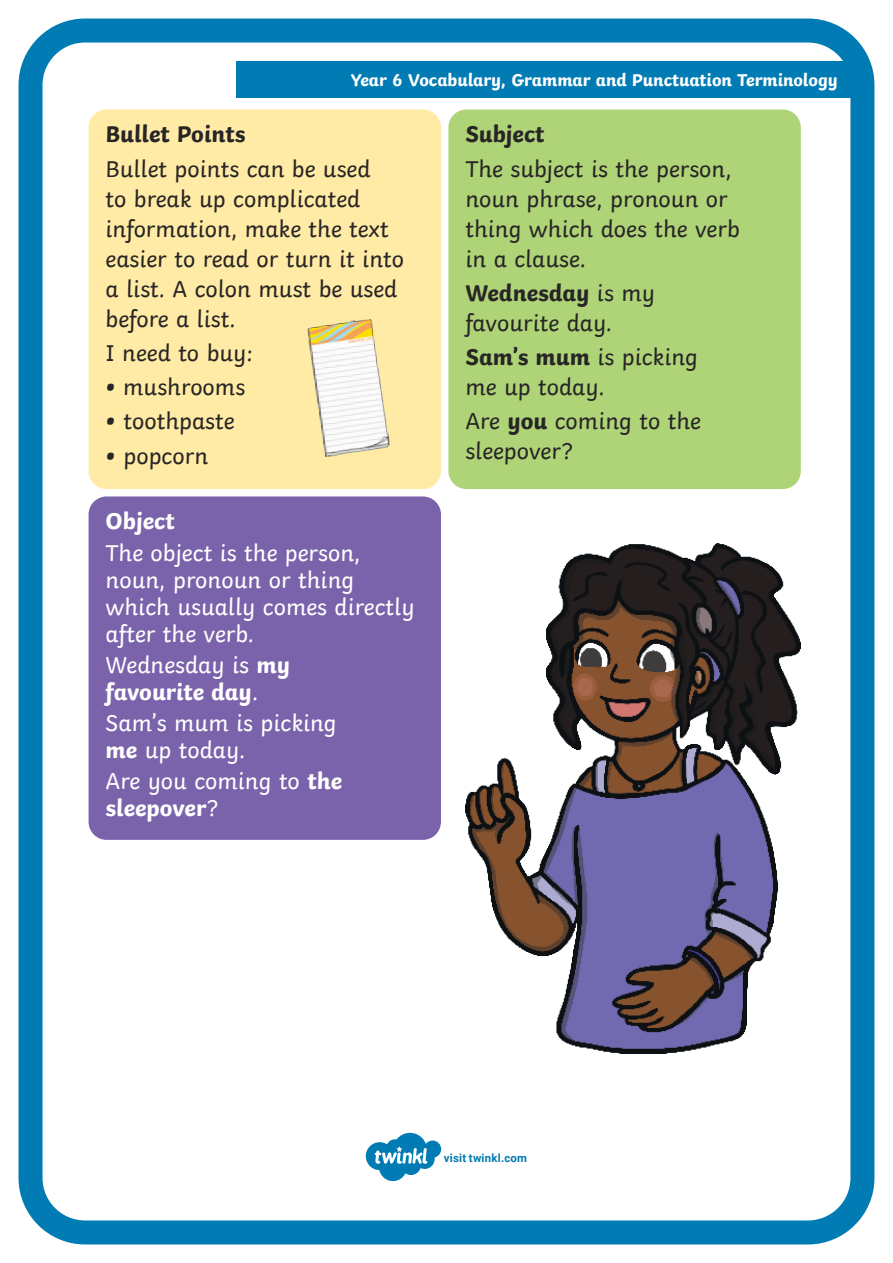
<style>
.page{position:relative;width:893px;height:1263px;background:#fff}
.page>*{position:absolute;margin:0;border:0;box-sizing:border-box;transform-origin:0 0}
.KS1_Body_Copy{font:24px/30px "Twinkl";color:#282526}
.KS1_Body_Copy-2{font:24px/27px "Twinkl";color:#fff}
.KS1_Body_Copy-3{font:700 24px/27px "Twinkl";color:#fff}
.KS1_Body_Copy-4{font:700 24px "Twinkl";color:#282526}
.t1{font:700 18px "Twinkl";letter-spacing:-.005em;color:#fff}
.Logo_URL_-_Colour{font:700 11.4px "Roboto";letter-spacing:.02em;color:#007bb3}
.s1{font-weight:700;font-size:27px}
.s2{font-weight:400}
.s3{font-weight:700}
</style>
<div class="page">
<div style="left:236px;top:62px;width:623px;height:36px;background:#007bb3"></div>
<div style="left:89px;top:109px;width:352px;height:380px;background:#ffeba5;border-radius:18px"></div>
<div style="left:448px;top:109px;width:353px;height:380px;background:#aed477;border-radius:18px"></div>
<div style="left:89px;top:496px;width:352px;height:344px;background:#7a63ab;border-radius:18px"></div>
<img style="left:307px;top:319px;width:83px;height:138px">
<img style="left:465px;top:544px;width:336px;height:509px">
<div style="left:19px;top:19px;width:855px;height:1225px;border:24px solid #007bb3;border-radius:55px"></div>
<svg style="left:366px;top:1133px;width:75px;height:48px"></svg>
<p class="t1" style="left:351px;top:65px;width:488px">Year 6 Vocabulary, Grammar and Punctuation Terminology</p>
<p class="KS1_Body_Copy-4" style="left:106px;top:115px;width:141px">Bullet Points</p>
<p class="KS1_Body_Copy" style="left:106px;top:151px;width:300px">Bullet points can be used<br>to break up complicated information, make the text easier to read or turn it into a list. A colon must be used before a list.</p>
<p class="KS1_Body_Copy" style="left:106px;top:336px;width:149px">I need to buy:</p>
<p class="KS1_Body_Copy" style="left:106px;top:370px;width:141px"><span class="s1">•</span> mushrooms</p>
<p class="KS1_Body_Copy" style="left:106px;top:404px;width:131px"><span class="s1">•</span> toothpaste</p>
<p class="KS1_Body_Copy" style="left:106px;top:438px;width:104px"><span class="s1">•</span> popcorn</p>
<p class="KS1_Body_Copy-3" style="left:106px;top:505px;width:71px">Object</p>
<p class="KS1_Body_Copy-2" style="left:106px;top:537px;width:311px">The object is the person, noun, pronoun or thing which usually comes directly after the verb.</p>
<p class="KS1_Body_Copy-3" style="left:106px;top:649px;width:186px"><span class="s2">Wednesday is</span> my favourite day<span class="s2">.</span></p>
<p class="KS1_Body_Copy-2" style="left:106px;top:707px;width:233px">Sam’s mum is picking <span class="s3">me</span> up today.</p>
<p class="KS1_Body_Copy-2" style="left:106px;top:766px;width:238px">Are you coming to <span class="s3">the sleepover</span>?</p>
<p class="KS1_Body_Copy-4" style="left:465px;top:115px;width:81px">Subject</p>
<p class="KS1_Body_Copy" style="left:465px;top:151px;width:276px">The subject is the person, noun phrase, pronoun or thing which does the verb in a clause.</p>
<p class="KS1_Body_Copy" style="left:465px;top:276px;width:191px"><span class="s3">Wednesday</span> is my favourite day.</p>
<p class="KS1_Body_Copy" style="left:465px;top:340px;width:234px"><span class="s3">Sam’s mum</span> is picking me up today.</p>
<p class="KS1_Body_Copy" style="left:465px;top:404px;width:237px">Are <span class="s3">you</span> coming to the sleepover?</p>
<p class="Logo_URL_-_Colour" style="left:444px;top:1150px;width:85px">visit twinkl.com</p>
</div>
